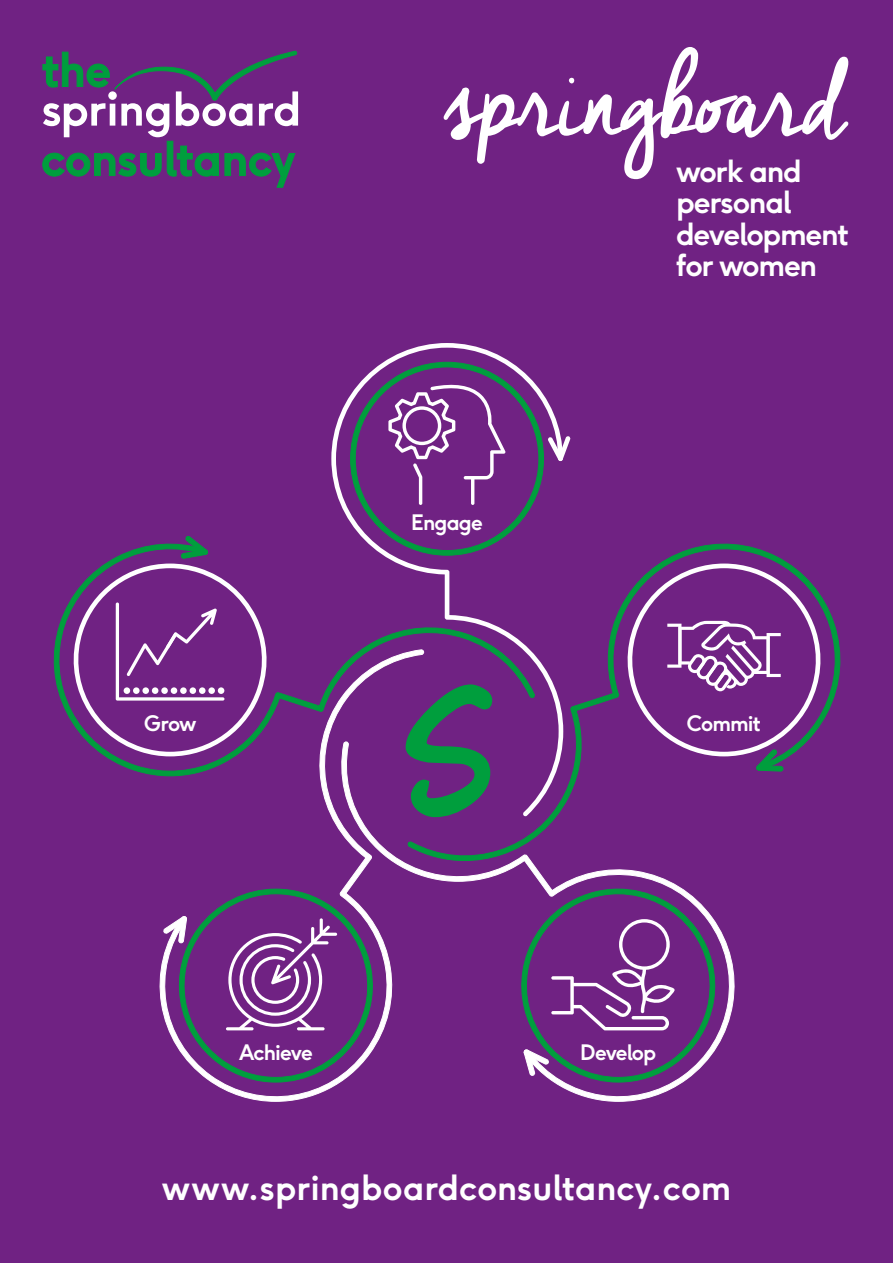
<style>
.page{position:relative;width:893px;height:1263px;background:#702283}
.page>*{position:absolute;margin:0;border:0;box-sizing:border-box;transform-origin:0 0}
.t1{font:133.5px "Cheddar Jack";letter-spacing:-.02em;color:#fff}
.t2{font:700 34.5px "F37 Ginger";color:#fff}
.t3{font:700 30.3px/31.5px "F37 Ginger";letter-spacing:-.04em;color:#fff}
.t4{font:700 21.15px "F37 Ginger";letter-spacing:-.04em;color:#fff}
</style>
<div class="page">
<svg style="left:42px;top:51px;width:256px;height:137px"></svg>
<svg style="left:159px;top:776px;width:179px;height:326px"></svg>
<svg style="left:338px;top:816px;width:397px;height:286px"></svg>
<svg style="left:407px;top:543px;width:434px;height:318px"></svg>
<svg style="left:331px;top:343px;width:232px;height:473px"></svg>
<svg style="left:53px;top:540px;width:483px;height:236px"></svg>
<svg style="left:163px;top:888px;width:213px;height:195px"></svg>
<svg style="left:350px;top:362px;width:221px;height:194px"></svg>
<svg style="left:62px;top:536px;width:208px;height:220px"></svg>
<svg style="left:519px;top:888px;width:198px;height:195px"></svg>
<svg style="left:624px;top:563px;width:208px;height:209px"></svg>
<svg style="left:403px;top:680px;width:92px;height:141px"></svg>
<h1 class="t1" style="left:443px;top:26px;width:409px">springboard</h1>
<p class="t3" style="left:676px;top:154px;width:175px">work and personal development for women</p>
<p class="t4" style="left:144px;top:709px;width:54px">Grow</p>
<p class="t4" style="left:411px;top:508px;width:73px">Engage</p>
<p class="t4" style="left:687px;top:709px;width:76px">Commit</p>
<p class="t4" style="left:239px;top:1038px;width:75px">Achieve</p>
<p class="t4" style="left:580px;top:1038px;width:78px">Develop</p>
<p class="t2" style="left:162px;top:1164px;width:571px">www.springboardconsultancy.com</p>
</div>
